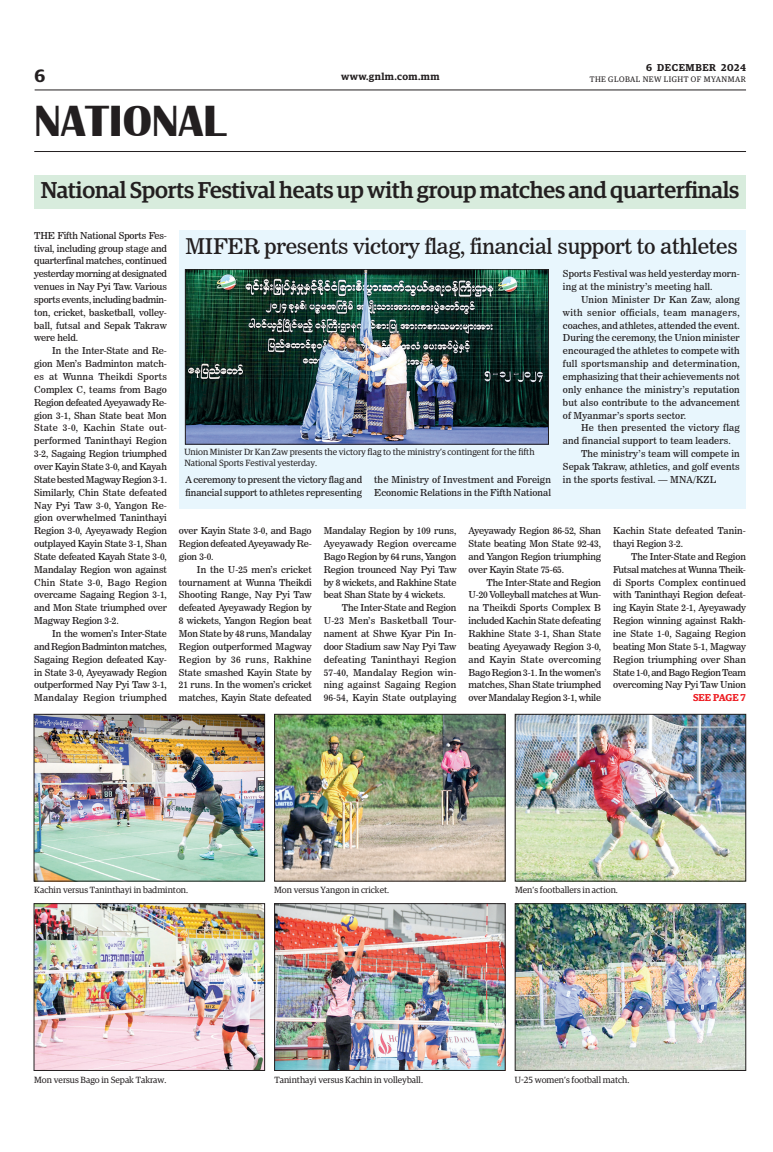
<style>
.page{position:relative;width:773px;height:1152px;background:#fff}
.page>*{position:absolute;margin:0;border:0;box-sizing:border-box;transform-origin:0 0}
.t1{font:700 45px "Britannic";color:#231f20}
._3_Clm_Head_copy{font:500 23px "Guardian Egyp";letter-spacing:-.01em;color:#231f20}
._2_Clm_Head{font:21.5px "News 706 BT Roman C";letter-spacing:-.01em;color:#231f20}
.t2{font:600 18px "Guardian Egyp";color:#231f20}
.t3{font:600 10px "Guardian Egyp";letter-spacing:.04em;color:#231f20}
.t4{font:600 10px "Guardian Egyp";letter-spacing:.06em;color:#231f20}
._2nd_Body{font:600 10px "Guardian Egyp";letter-spacing:.01em;color:#ee1d23}
._2nd_Body-2{font:9.5px/12.9px "News 706 BT Roman C";letter-spacing:-.01em;color:#231f20;text-align:justify}
.Normal_Para{font:9.5px/12.9px "News 706 BT Roman C";color:#231f20}
._2nd_Body-3{font:9.5px/12.9px "News 706 BT Roman C";letter-spacing:.01em;color:#231f20}
.t5{font:9px/10.8px "Guardian Egyp";color:#231f20}
.t6{font:8px "Guardian Egyp";letter-spacing:.06em;color:#231f20}
</style>
<div class="page">
<hr style="left:35px;top:89px;width:711px;height:1px;background:#231f20">
<hr style="left:34px;top:151px;width:712px;height:1px;background:#231f20">
<div style="left:179px;top:230px;width:567px;height:279px;background:#e8f6fd"></div>
<div style="left:34px;top:175px;width:712px;height:34px;background:#d8ecdd"></div>
<img style="left:187px;top:272px;width:359px;height:170px">
<div style="left:185px;top:270px;width:363px;height:174px;border:1px solid #231f20"></div>
<img style="left:36px;top:716px;width:227px;height:163px">
<div style="left:34px;top:714px;width:231px;height:167px;border:1px solid #231f20"></div>
<img style="left:36px;top:906px;width:227px;height:163px">
<div style="left:34px;top:904px;width:231px;height:167px;border:1px solid #231f20"></div>
<img style="left:276px;top:716px;width:227px;height:163px">
<div style="left:274px;top:714px;width:231px;height:167px;border:1px solid #231f20"></div>
<img style="left:276px;top:906px;width:227px;height:163px">
<div style="left:274px;top:904px;width:231px;height:167px;border:1px solid #231f20"></div>
<img style="left:517px;top:716px;width:226px;height:163px">
<div style="left:515px;top:714px;width:230px;height:167px;border:1px solid #231f20"></div>
<img style="left:517px;top:906px;width:226px;height:163px">
<div style="left:515px;top:904px;width:230px;height:167px;border:1px solid #231f20"></div>
<h3 class="t2" style="left:35px;top:63px;width:12px">6</h3>
<h1 class="t1" style="left:34px;top:96px;width:193px">NATIONAL</h1>
<p class="t4" style="left:646px;top:60px;width:101px">6 DECEMBER 2024</p>
<p class="t3" style="left:341px;top:69px;width:100px">www.gnlm.com.mm</p>
<p class="t6" style="left:589px;top:74px;width:158px">THE GLOBAL NEW LIGHT OF MYANMAR</p>
<p class="_3_Clm_Head_copy" style="left:41px;top:174px;width:700px">National Sports Festival heats up with group matches and quarterfinals</p>
<p class="Normal_Para" style="left:34px;top:229px;width:134px;text-align:justify">THE Fifth National Sports Fes&shy;tival, including group stage and quarterfinal matches, continued yesterday morning at designated venues in Nay Pyi Taw. Various sports events, including badmin&shy;ton, cricket, basketball, volley&shy;ball, futsal and Sepak Takraw were held.</p>
<p class="_2nd_Body-2" style="left:34px;top:344px;width:134px;text-indent:18px">In the Inter-State and Re&shy;gion Men’s Badminton match&shy;es at Wunna Theikdi Sports Complex C, teams from Bago Region defeated Ayeyawady Re&shy;gion 3-1, Shan State beat Mon State 3-0, Kachin State out&shy;performed Taninthayi Region 3-2, Sagaing Region triumphed over Kayin State 3-0, and Kayah State bested Magway Region 3-1.<br>Similarly, Chin State defeated Nay Pyi Taw 3-0, Yangon Re&shy;gion overwhelmed Taninthayi Region 3-0, Ayeyawady Region outplayed Kayin State 3-1, Shan State defeated Kayah State 3-0, Mandalay Region won against Chin State 3-0, Bago Region overcame Sagaing Region 3-1, and Mon State triumphed over Magway Region 3-2.</p>
<p class="_2nd_Body-2" style="left:34px;top:627px;width:134px;text-indent:18px">In the women’s Inter-State and Region Badminton matches, Sagaing Region defeated Kay&shy;in State 3-0, Ayeyawady Region outperformed Nay Pyi Taw 3-1, Mandalay Region triumphed</p>
<p class="_2_Clm_Head" style="left:185px;top:234px;width:554px">MIFER presents victory flag, financial support to athletes</p>
<p class="t5" style="left:184px;top:446px;width:352px">Union Minister Dr Kan Zaw presents the victory flag to the ministry’s contingent for the fifth<br>National Sports Festival yesterday.</p>
<p class="Normal_Para" style="left:185px;top:473px;width:178px">A ceremony to present the victory flag and financial support to athletes representing</p>
<p class="Normal_Para" style="left:374px;top:473px;width:178px">the Ministry of Investment and Foreign<br>Economic Relations in the Fifth National</p>
<p class="Normal_Para" style="left:563px;top:267px;width:178px">Sports Festival was held yesterday morn&shy;ing at the ministry’s meeting hall.</p>
<p class="_2nd_Body-2" style="left:563px;top:293px;width:178px;text-indent:18px">Union Minister Dr Kan Zaw, along with senior officials, team managers, coaches, and athletes, attended the event.<br>During the ceremony, the Union minister encouraged the athletes to compete with full sportsmanship and determination, emphasizing that their achievements not only enhance the ministry’s reputation but also contribute to the advancement of Myanmar’s sports sector.</p>
<p class="_2nd_Body-3" style="left:563px;top:422px;width:178px;text-indent:18px">He then presented the victory flag and financial support to team leaders.</p>
<p class="_2nd_Body-2" style="left:563px;top:447px;width:178px;text-indent:18px">The ministry’s team will compete in Sepak Takraw, athletics, and golf events in the sports festival. — MNA/KZL</p>
<p class="_2nd_Body-2" style="left:179px;top:524px;width:134px">over Kayin State 3-0, and Bago Region defeated Ayeyawady Re&shy;gion 3-0.</p>
<p class="_2nd_Body-2" style="left:179px;top:563px;width:134px;text-indent:18px">In the U-25 men’s cricket tournament at Wunna Theikdi Shooting Range, Nay Pyi Taw defeated Ayeyawady Region by 8 wickets, Yangon Region beat Mon State by 48 runs, Mandalay Region outperformed Magway Region by 36 runs, Rakhine State smashed Kayin State by 21 runs. In the women’s cricket matches, Kayin State defeated</p>
<p class="_2nd_Body-2" style="left:324px;top:524px;width:134px">Mandalay Region by 109 runs, Ayeyawady Region overcame Bago Region by 64 runs, Yangon Region trounced Nay Pyi Taw by 8 wickets, and Rakhine State beat Shan State by 4 wickets.</p>
<p class="_2nd_Body-2" style="left:324px;top:601px;width:134px;text-indent:18px">The Inter-State and Region U-23 Men’s Basketball Tour&shy;nament at Shwe Kyar Pin In&shy;door Stadium saw Nay Pyi Taw defeating Taninthayi Region 57-40, Mandalay Region win&shy;ning against Sagaing Region 96-54, Kayin State outplaying</p>
<p class="_2nd_Body-2" style="left:468px;top:524px;width:134px">Ayeyawady Region 86-52, Shan State beating Mon State 92-43, and Yangon Region triumphing over Kayin State 75-65.</p>
<p class="_2nd_Body-2" style="left:468px;top:576px;width:134px;text-indent:18px">The Inter-State and Region U-20 Volleyball matches at Wun&shy;na Theikdi Sports Complex B included Kachin State defeating Rakhine State 3-1, Shan State beating Ayeyawady Region 3-0, and Kayin State overcoming Bago Region 3-1. In the women’s matches, Shan State triumphed over Mandalay Region 3-1, while</p>
<p class="_2nd_Body-3" style="left:613px;top:524px;width:134px">Kachin State defeated Tanin&shy;thayi Region 3-2.</p>
<p class="_2nd_Body-2" style="left:613px;top:550px;width:134px;text-indent:18px">The Inter-State and Region Futsal matches at Wunna Theik&shy;di Sports Complex continued with Taninthayi Region defeat&shy;ing Kayin State 2-1, Ayeyawady Region winning against Rakh&shy;ine State 1-0, Sagaing Region beating Mon State 5-1, Magway Region triumphing over Shan State 1-0, and Bago Region Team overcoming Nay Pyi Taw Union</p>
<p class="_2nd_Body" style="left:693px;top:690px;width:54px">SEE PAGE 7</p>
<p class="t5" style="left:34px;top:884px;width:155px">Kachin versus Taninthayi in badminton.</p>
<p class="t5" style="left:274px;top:884px;width:117px">Mon versus Yangon in cricket.</p>
<p class="t5" style="left:515px;top:884px;width:104px">Men’s footballers in action.</p>
<p class="t5" style="left:34px;top:1074px;width:134px">Mon versus Bago in Sepak Takraw.</p>
<p class="t5" style="left:274px;top:1074px;width:150px">Taninthayi versus Kachin in volleyball.</p>
<p class="t5" style="left:515px;top:1074px;width:116px">U-25 women’s football match.</p>
</div>
